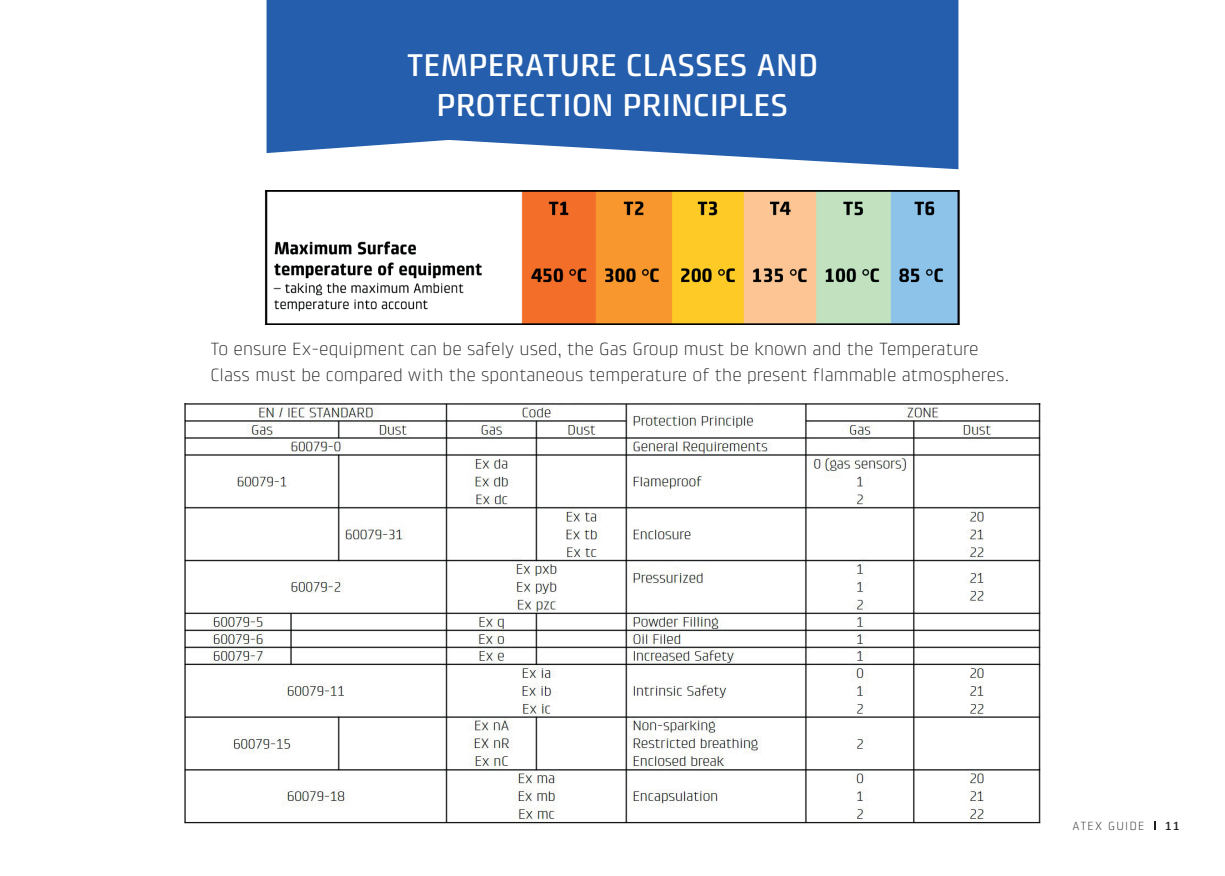
<style>
.page{position:relative;width:1225px;height:876px;background:#fff}
.page>*{position:absolute;margin:0;border:0;box-sizing:border-box;transform-origin:0 0}
.t1{font:500 32px/40px "Klint Pro";color:#fff;text-align:center}
.t2{font:300 18px/26px "Klint Pro";color:#231f20}
.t3{font:300 12px "Klint Pro";letter-spacing:.1em;color:#231f20}
.t4{font:500 12px "Klint Pro";color:#231f20}
</style>
<div class="page">
<svg style="left:266px;top:0;width:692px;height:169px;background:#396db4"></svg>
<img style="left:265px;top:190px;width:695px;height:135px">
<img style="left:184px;top:403px;width:857px;height:422px">
<h1 class="t1" style="left:407px;top:45px;width:413px">TEMPERATURE CLASSES AND<br>PROTECTION PRINCIPLES</h1>
<p class="t2" style="left:210px;top:336px;width:800px">To ensure Ex-equipment can be safely used, the Gas Group must be known and the Temperature<br>Class must be compared with the spontaneous temperature of the present flammable atmospheres.</p>
<p class="t3" style="left:1072px;top:819px;width:73px">ATEX GUIDE</p>
<p class="t4" style="left:1165px;top:819px;width:16px">11</p>
</div>
